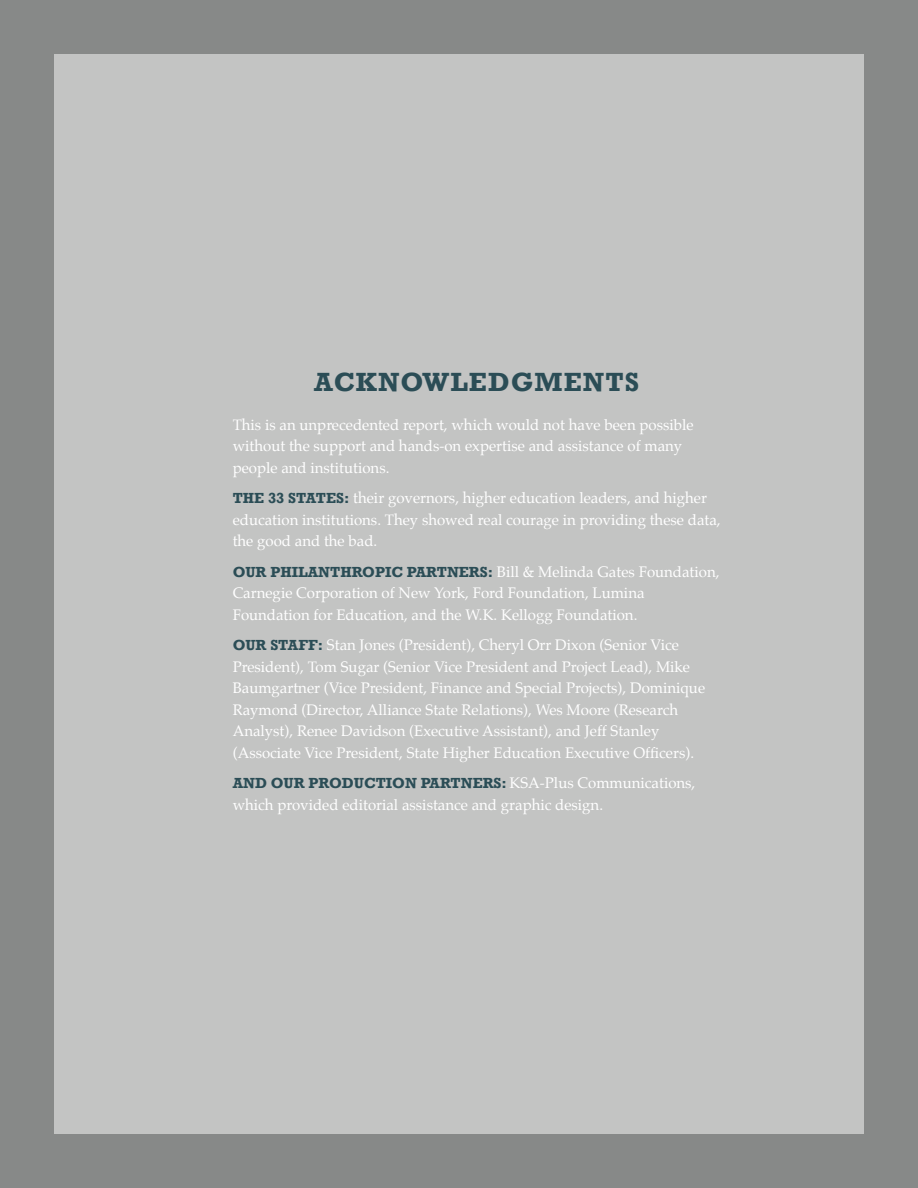
<style>
.page{position:relative;width:918px;height:1188px;background:#878988}
.page>*{position:absolute;margin:0;border:0;box-sizing:border-box;transform-origin:0 0}
.t1{font:700 27px "Rockwell";letter-spacing:.04em;color:#2b4d56}
.t2{font:15px/21.6px "Palatino";color:#fff}
.t3{font:700 15px "Rockwell";color:#2b4d56}
.s1{font-family:"Rockwell";font-weight:700;color:#2b4d56}
.s2{font-family:"Palatino";font-weight:400;color:#fff}
</style>
<div class="page">
<div style="left:54px;top:54px;width:810px;height:1080px;background:#c3c4c3"></div>
<h1 class="t1" style="left:314px;top:365px;width:242px">ACKNOWLED GMENTS</h1>
<p class="t2" style="left:233px;top:414px;width:463px">This is an unprecedented report, which would not have been possible without the support and hands-on expertise and assistance of many people and institutions.</p>
<p class="t2" style="left:233px;top:487px;width:489px"><span class="s1">THE 33 STATES:</span> their governors, higher education leaders, and higher education institutions. They showed real courage in providing these data, the good and the bad.</p>
<p class="t2" style="left:233px;top:561px;width:488px"><span class="s1">OUR PHILANTHROPIC PARTNERS:</span> Bill &amp; Melinda Gates Foundation,<br>Carnegie Corporation of New York, Ford Foundation, Lumina<br>Foundation for Education, and the W.K. Kellogg Foundation.</p>
<p class="t2" style="left:233px;top:634px;width:474px"><span class="s1">OUR STAFF:</span> Stan Jones (President), Cheryl Orr Dixon (Senior Vice President), Tom Sugar (Senior Vice President and Project Lead), Mike Baumgartner (Vice President, Finance and Special Projects), Dominique Raymond (Director, Alliance State Relations), Wes Moore (Research Analyst), Renee Davidson (Executive Assistant), and Jeff Stanley (Associate Vice President, State Higher Education Executive Officers).</p>
<p class="t3" style="left:233px;top:774px;width:464px">AND OUR PRODUCTION PARTNERS: <span class="s2">KSA-Plus Communications,</span></p>
<p class="t2" style="left:233px;top:794px;width:372px">which provided editorial assistance and graphic design.</p>
</div>
